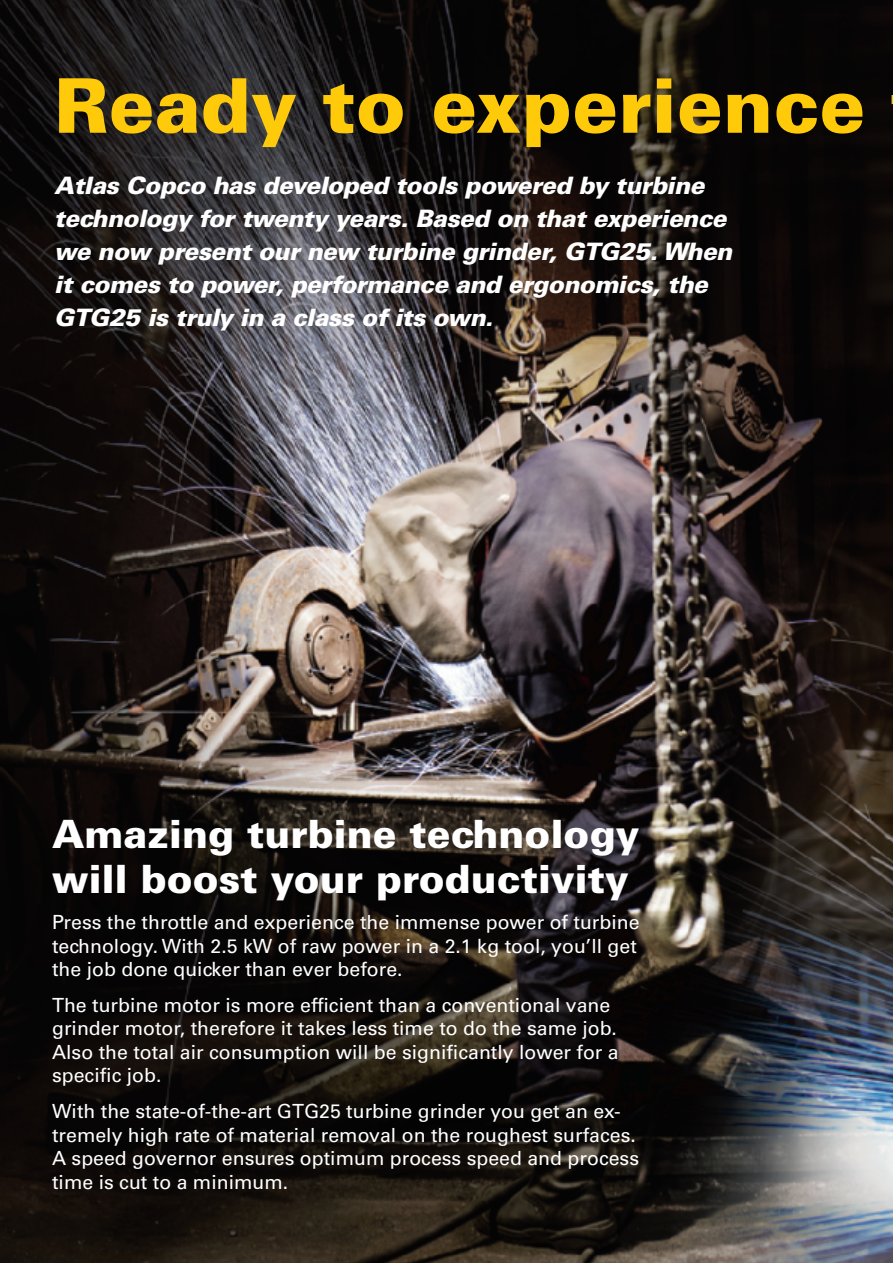
<style>
.page{position:relative;width:893px;height:1263px;background:#fff}
.page>*{position:absolute;margin:0;border:0;box-sizing:border-box;transform-origin:0 0}
.t1{font:900 75.45px "Univers LT Std";color:#feca0a}
.t2{font:900 39px/45px "Univers LT Std";color:#fff}
.t3{font:italic 900 24px/33px "Univers LT Std";letter-spacing:-.02em;color:#fff}
.t4{font:19.5px/23.4px "Univers LT Std";color:#fff}
</style>
<div class="page">
<img style="left:0;top:0;width:893px;height:1263px">
<h1 class="t1" style="left:54px;top:58px;width:813px">Ready to experience</h1>
<p class="t3" style="left:54px;top:169px;width:680px">Atlas Copco has developed tools powered by turbine technology for twenty years. Based on that experience we now present our new turbine grinder, GTG25. When it comes to power, performance and ergonomics, the GTG25 is truly in a class of its own.</p>
<h2 class="t2" style="left:52px;top:811px;width:589px">Amazing turbine technology will boost your productivity</h2>
<p class="t4" style="left:52px;top:911px;width:589px">Press the throttle and experience the immense power of turbine technology. With 2.5 kW of raw power in a 2.1 kg tool, you’ll get the job done quicker than ever before.</p>
<p class="t4" style="left:52px;top:993px;width:568px">The turbine motor is more efficient than a conventional vane grinder motor, therefore it takes less time to do the same job.<br>Also the total air consumption will be significantly lower for a specific job.</p>
<p class="t4" style="left:52px;top:1100px;width:588px">With the state-of-the-art GTG25 turbine grinder you get an ex&shy;tremely high rate of material removal on the roughest surfaces.<br>A speed governor ensures optimum process speed and process time is cut to a minimum.</p>
</div>
